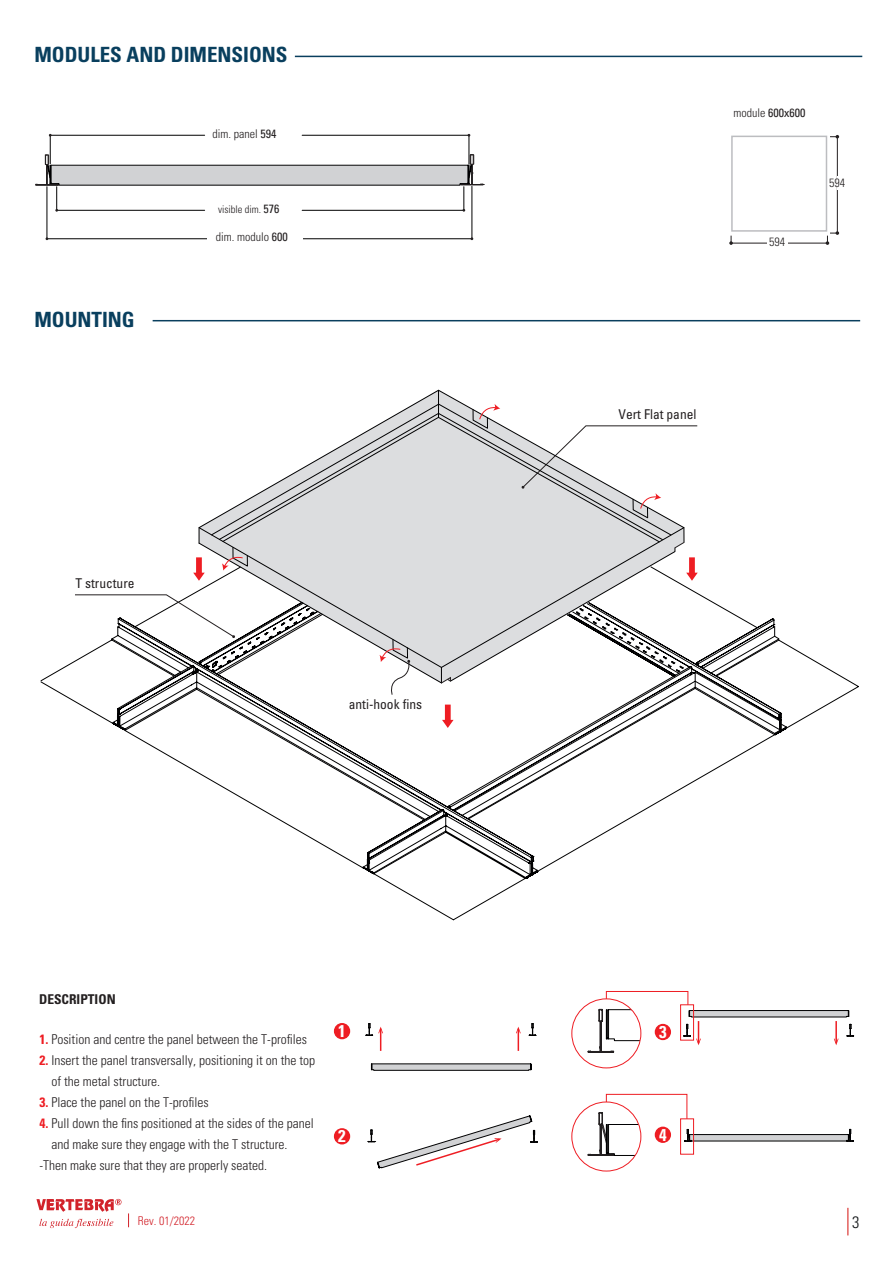
<style>
.page{position:relative;width:893px;height:1263px;background:#fff}
.page>*{position:absolute;margin:0;border:0;box-sizing:border-box;transform-origin:0 0}
.t1{font:700 condensed 21px "Univers LT Std";color:#093f5e}
.t2{font:700 condensed 17.1px "Univers LT Std";color:#fff}
.t3{font:300 condensed 16.5px "Univers LT Std";color:#101315}
.t4{font:300 condensed 13.5px/21px "Univers LT Std";color:#231f20}
.t5{font:condensed 13.5px "Univers LT Std";color:#231f20}
.t6{font:700 condensed 13.5px "Univers LT Std";color:#231f20}
.t7{font:300 condensed 12px "Univers LT Std";color:#231f20}
.t8{font:condensed 12px "Univers LT Std";color:#231f20}
.t9{font:300 condensed 12px "Univers LT Std";color:#d2222a}
.t10{font:300 condensed 10.5px "Univers LT Std";color:#231f20}
.s1{font-weight:400}
.s2{font-weight:400;font-size:12px}
.s3{font-weight:300}
.s4{font-weight:700;color:#ee1d23}
</style>
<div class="page">
<svg style="left:847px;top:1208px;width:1px;height:27px"></svg>
<hr style="left:295px;top:56px;width:567px;height:1px;background:#093f5e">
<div style="left:731px;top:136px;width:96px;height:96px;border:2px solid #bcbdc0"></div>
<svg style="left:729px;top:241px;width:4px;height:4px"></svg>
<svg style="left:826px;top:241px;width:3px;height:4px"></svg>
<svg style="left:835px;top:231px;width:4px;height:4px"></svg>
<svg style="left:835px;top:135px;width:4px;height:3px"></svg>
<svg style="left:35px;top:134px;width:449px;height:106px"></svg>
<svg style="left:36px;top:1199px;width:85px;height:13px"></svg>
<svg style="left:39px;top:1219px;width:74px;height:9px"></svg>
<svg style="left:128px;top:1213px;width:1px;height:14px"></svg>
<svg style="left:516px;top:1026px;width:5px;height:25px"></svg>
<div style="left:334px;top:1023px;width:16px;height:16px;background:#ee1d23;border-radius:50%"></div>
<svg style="left:366px;top:1023px;width:17px;height:28px"></svg>
<svg style="left:529px;top:1023px;width:7px;height:13px"></svg>
<div style="left:334px;top:1128px;width:16px;height:16px;background:#ee1d23;border-radius:50%"></div>
<svg style="left:40px;top:644px;width:819px;height:276px"></svg>
<hr style="left:153px;top:320px;width:707px;height:1px;background:#093f5e">
<svg style="left:371px;top:1063px;width:160px;height:8px"></svg>
<svg style="left:368px;top:1115px;width:170px;height:53px"></svg>
<svg style="left:363px;top:830px;width:83px;height:44px"></svg>
<svg style="left:588px;top:991px;width:266px;height:62px"></svg>
<svg style="left:588px;top:1094px;width:266px;height:62px"></svg>
<svg style="left:75px;top:390px;width:712px;height:430px"></svg>
<h1 class="t1" style="left:34px;top:42px;width:255px">MODULES AND DIMENSIONS</h1>
<p class="t7" style="left:212px;top:127px;width:65px">dim. panel <span class="s1">594</span></p>
<h1 class="t1" style="left:34px;top:306px;width:102px">MOUNTING</h1>
<p class="t10" style="left:218px;top:203px;width:63px">visible dim. <span class="s2">576</span></p>
<p class="t7" style="left:216px;top:230px;width:73px">dim. modulo <span class="s1">600</span></p>
<p class="t5" style="left:75px;top:574px;width:61px">T structure</p>
<p class="t5" style="left:349px;top:695px;width:75px">anti-hook fins</p>
<p class="t8" style="left:733px;top:105px;width:73px"><span class="s3">module</span> 600x600</p>
<p class="t7" style="left:769px;top:235px;width:17px">594</p>
<p class="t7" style="left:829px;top:175px;width:17px">594</p>
<p class="t5" style="left:618px;top:405px;width:79px">Vert Flat panel</p>
<p class="t6" style="left:39px;top:991px;width:78px">DESCRIPTION</p>
<p class="t4" style="left:39px;top:1028px;width:269px"><span class="s4">1.</span> Position and centre the panel between the T-profiles</p>
<p class="t4" style="left:51px;top:1049px;width:265px;text-indent:-12px"><span class="s4">2.</span> Insert the panel transversally, positioning it on the top of the metal structure.</p>
<p class="t4" style="left:39px;top:1091px;width:171px"><span class="s4">3.</span> Place the panel on the T-profiles</p>
<p class="t4" style="left:39px;top:1112px;width:276px"><span class="s4">4.</span> Pull down the fins positioned at the sides of the panel</p>
<p class="t4" style="left:51px;top:1133px;width:238px">and make sure they engage with the T structure.</p>
<p class="t4" style="left:39px;top:1154px;width:229px">-Then make sure that they are properly seated.</p>
<p class="t9" style="left:138px;top:1213px;width:59px">Rev. 01/2022</p>
<p class="t2" style="left:338px;top:1020px;width:9px">1</p>
<p class="t2" style="left:659px;top:1021px;width:9px">3</p>
<p class="t2" style="left:338px;top:1126px;width:9px">2</p>
<p class="t2" style="left:659px;top:1124px;width:9px">4</p>
<p class="t3" style="left:852px;top:1213px;width:9px">3</p>
</div>
